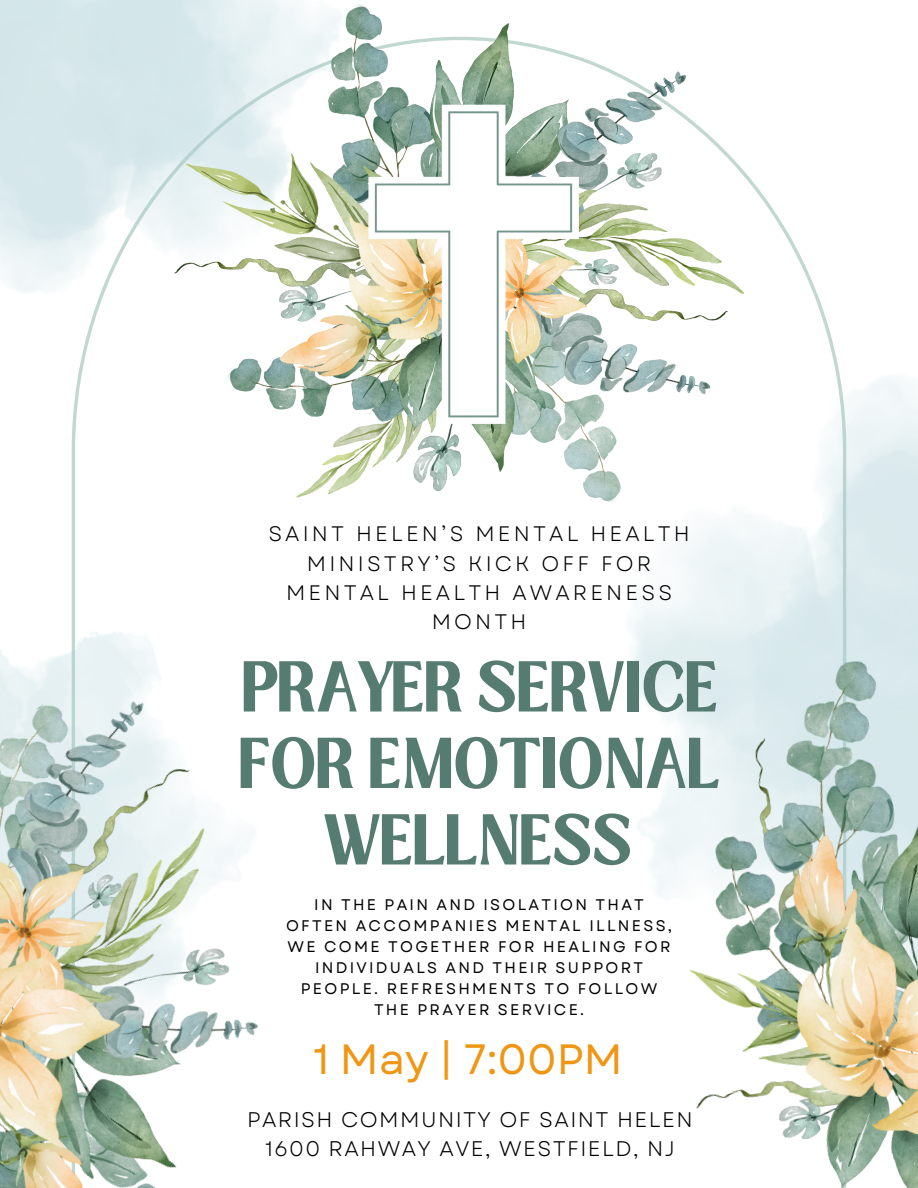
<style>
.page{position:relative;width:918px;height:1188px;background:#fff}
.page>*{position:absolute;margin:0;border:0;box-sizing:border-box;transform-origin:0 0}
.t1{font:800 55.2px/76.5px "Loubag";color:#567b70;text-align:center}
.t2{font:42.3px "Garet";color:#ef9715}
.t3{font:21.15px/28.5px "Garet";letter-spacing:.065em;color:#000;text-align:center}
.t4{font:21px/29.2px "Garet";letter-spacing:.15em;color:#000;text-align:center}
.t5{font:15.3px/21.1px "Garet";letter-spacing:.15em;color:#000;text-align:center}
</style>
<div class="page">
<img style="left:0;top:0;width:293px;height:390px">
<img style="left:631px;top:338px;width:287px;height:496px">
<img style="left:0;top:495px;width:155px;height:161px">
<img style="left:174px;top:3px;width:570px;height:500px">
<img style="left:643px;top:624px;width:275px;height:564px">
<img style="left:0;top:656px;width:258px;height:532px">
<h3 class="t4" style="left:268px;top:519px;width:423px">SAINT HELEN’S MENTAL HEALTH<br>MINISTRY’S KICK OFF FOR<br>MENTAL HEALTH AWARENESS<br>MONTH</h3>
<h1 class="t1" style="left:239px;top:650px;width:482px">PRAYER SERVICE<br>FOR EMOTIONAL<br>WELLNESS</h1>
<p class="t5" style="left:286px;top:894px;width:388px">IN THE PAIN AND ISOLATION THAT<br>OFTEN ACCOMPANIES MENTAL ILLNESS,<br>WE COME TOGETHER FOR HEALING FOR<br>INDIVIDUALS AND THEIR SUPPORT<br>PEOPLE. REFRESHMENTS TO FOLLOW<br>THE PRAYER SERVICE.</p>
<p class="t2" style="left:313px;top:1029px;width:311px">1 May | 7:00PM</p>
<h2 class="t3" style="left:247px;top:1105px;width:447px">PARISH COMMUNITY OF SAINT HELEN<br>1600 RAHWAY AVE, WESTFIELD, NJ</h2>
</div>
